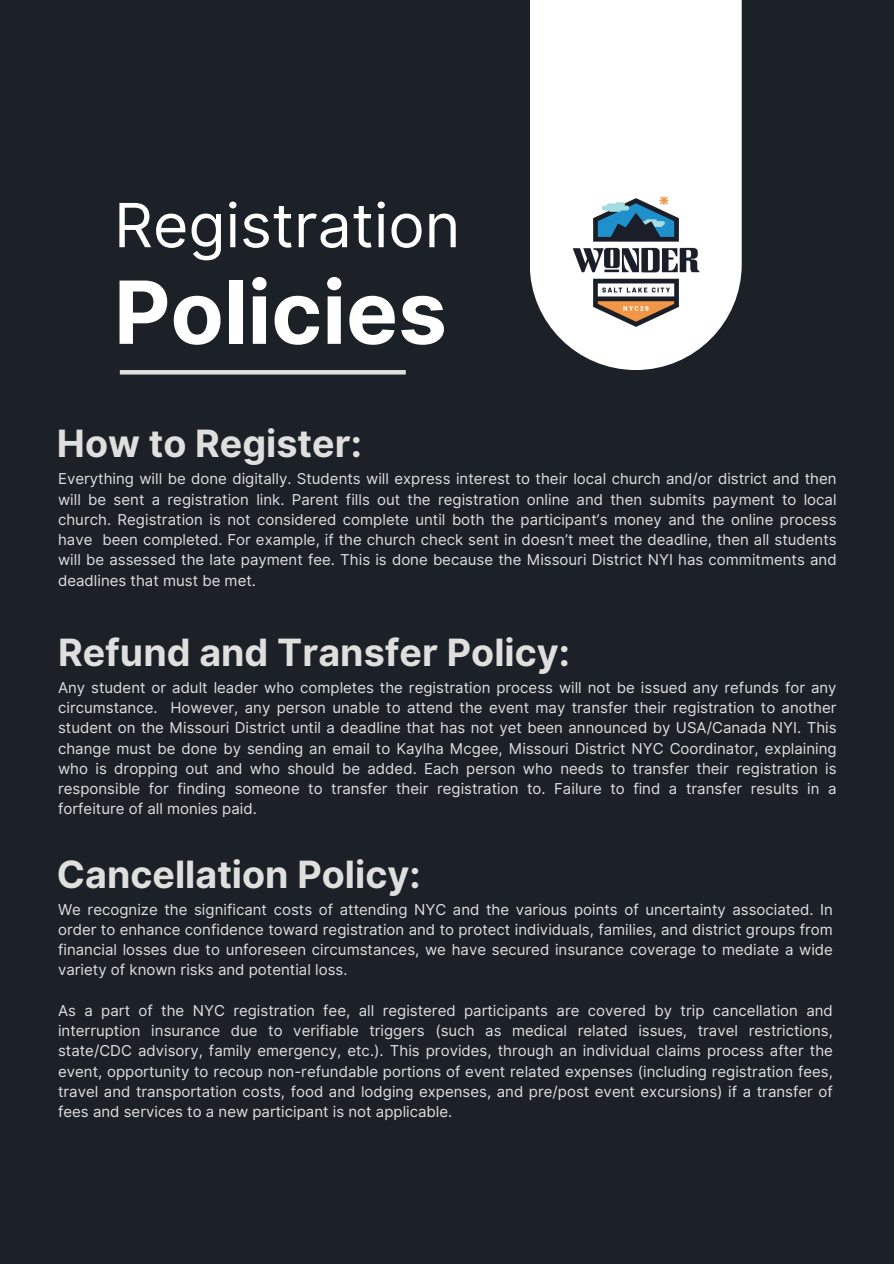
<style>
.page{position:relative;width:894px;height:1264px;background:#fff}
.page>*{position:absolute;margin:0;border:0;box-sizing:border-box;transform-origin:0 0}
.t1{font:700 87px "Inter";color:#fff}
.t2{font:60.9px "Inter";color:#fff}
.t3{font:700 37.65px "Inter";color:#dfdfde}
.t4{font:15px/20.2px "Inter";color:#dfdfde;text-align:justify}
</style>
<div class="page">
<div style="left:0;top:0;width:893px;height:1263px;background:#1c2128"></div>
<svg style="left:530px;top:0;width:211px;height:370px;background:#ebebec"></svg>
<img style="left:558px;top:184px;width:155px;height:155px">
<hr style="left:120px;top:370px;width:285px;height:4px;background:#dfdfde">
<p class="t2" style="left:114px;top:189px;width:348px">Registration</p>
<h2 class="t1" style="left:114px;top:260px;width:334px">Policies</h2>
<h1 class="t3" style="left:57px;top:421px;width:306px">How to Register:</h1>
<h3 class="t4" style="left:58px;top:468px;width:779px">Everything will be done digitally. Students will express interest to their local church and/or district and then will be sent a registration link. Parent fills out the registration online and then submits payment to local church. Registration is not considered complete until both the participant’s money and the online process have been completed. For example, if the church check sent in doesn’t meet the deadline, then all students will be assessed the late payment fee. This is done because the Missouri District NYI has commitments and deadlines that must be met.</h3>
<h3 class="t3" style="left:58px;top:629px;width:513px">Refund and Transfer Policy:</h3>
<p class="t4" style="left:58px;top:677px;width:779px">Any student or adult leader who completes the registration process will not be issued any refunds for any circumstance. However, any person unable to attend the event may transfer their registration to another student on the Missouri District until a deadline that has not yet been announced by USA/Canada NYI. This change must be done by sending an email to Kaylha Mcgee, Missouri District NYC Coordinator, explaining who is dropping out and who should be added. Each person who needs to transfer their registration is responsible for finding someone to transfer their registration to. Failure to find a transfer results in a forfeiture of all monies paid.</p>
<p class="t3" style="left:57px;top:851px;width:365px">Cancellation Policy:</p>
<h3 class="t4" style="left:58px;top:898px;width:776px">We recognize the significant costs of attending NYC and the various points of uncertainty associated. In order to enhance confidence toward registration and to protect individuals, families, and district groups from financial losses due to unforeseen circumstances, we have secured insurance coverage to mediate a wide variety of known risks and potential loss.</h3>
<p class="t4" style="left:58px;top:1000px;width:776px">As a part of the NYC registration fee, all registered participants are covered by trip cancellation and interruption insurance due to verifiable triggers (such as medical related issues, travel restrictions, state/CDC advisory, family emergency, etc.). This provides, through an individual claims process after the event, opportunity to recoup non-refundable portions of event related expenses (including registration fees, travel and transportation costs, food and lodging expenses, and pre/post event excursions) if a transfer of fees and services to a new participant is not applicable.</p>
</div>
